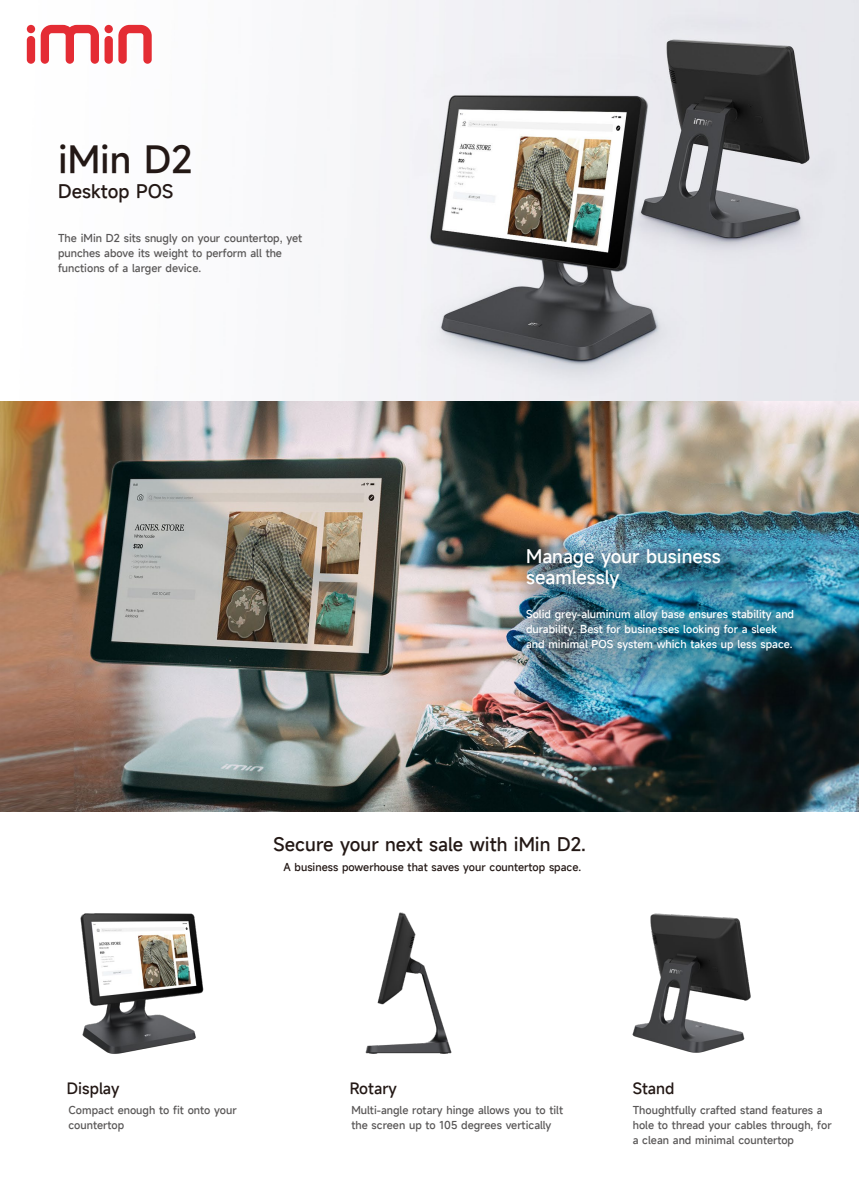
<style>
.page{position:relative;width:859px;height:1191px;background:#fff}
.page>*{position:absolute;margin:0;border:0;box-sizing:border-box;transform-origin:0 0}
.t1{font:500 36px "Mi Sans";color:#231815}
.t2{font:500 18px "Mi Sans";color:#231815}
.t3{font:500 18px/21px "Mi Sans";color:#fff}
.t4{font:500 15px "Mi Sans";color:#231815}
.t5{font:500 10.5px/15px "Mi Sans";color:#595757}
.t6{font:500 10.5px/15px "Mi Sans";color:#fff}
.t7{font:500 10.5px "Mi Sans";color:#231815}
</style>
<div class="page">
<img style="left:0;top:0;width:859px;height:811px">
<img style="left:501px;top:524px;width:310px;height:117px">
<img style="left:507px;top:528px;width:297px;height:56px">
<img style="left:502px;top:584px;width:346px;height:120px">
<img style="left:507px;top:590px;width:318px;height:102px">
<svg style="left:27px;top:25px;width:125px;height:39px"></svg>
<img style="left:365px;top:912px;width:87px;height:142px">
<img style="left:632px;top:913px;width:119px;height:140px">
<img style="left:80px;top:913px;width:124px;height:141px">
<h1 class="t1" style="left:58px;top:136px;width:136px">iMin D2</h1>
<h2 class="t2" style="left:58px;top:179px;width:117px">Desktop POS</h2>
<p class="t5" style="left:58px;top:231px;width:246px">The iMin D2 sits snugly on your countertop, yet punches above its weight to perform all the functions of a larger device.</p>
<h2 class="t3" style="left:526px;top:545px;width:196px">Manage your business seamlessly</h2>
<p class="t6" style="left:526px;top:606px;width:269px">Solid grey-aluminum alloy base ensures stability and durability. Best for businesses looking for a sleek and minimal POS system which takes up less space.</p>
<h2 class="t2" style="left:274px;top:832px;width:314px">Secure your next sale with iMin D2.</h2>
<p class="t7" style="left:283px;top:860px;width:299px">A business powerhouse that saves your countertop space.</p>
<h3 class="t4" style="left:67px;top:1078px;width:54px">Display</h3>
<p class="t5" style="left:68px;top:1102px;width:170px">Compact enough to fit onto your countertop</p>
<h3 class="t4" style="left:350px;top:1078px;width:49px">Rotary</h3>
<p class="t5" style="left:351px;top:1102px;width:213px">Multi-angle rotary hinge allows you to tilt the screen up to 105 degrees vertically</p>
<h3 class="t4" style="left:633px;top:1078px;width:43px">Stand</h3>
<p class="t5" style="left:633px;top:1102px;width:200px">Thoughtfully crafted stand features a hole to thread your cables through, for a clean and minimal countertop</p>
</div>
